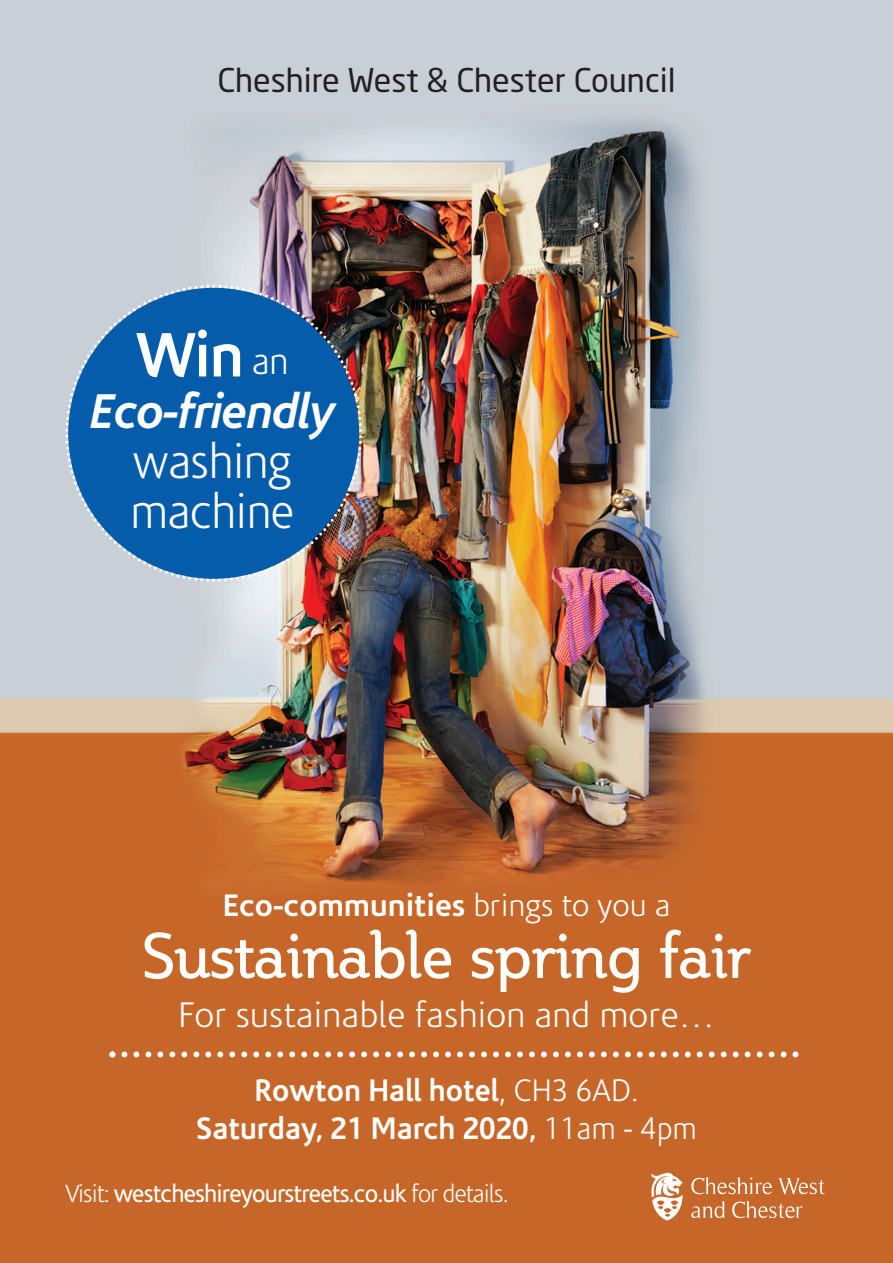
<style>
.page{position:relative;width:893px;height:1263px;background:#fff}
.page>*{position:absolute;margin:0;border:0;box-sizing:border-box;transform-origin:0 0}
.t1{font:700 63.3px "Corisande";color:#fff;scale:.95 1}
.t2{font:63px "Steinem";color:#fff}
.t3{font:300 49.35px/50.2px "Corisande";letter-spacing:-.015em;color:#fff;scale:.95 1}
.t4{font:italic 700 49.35px "Corisande";letter-spacing:-.015em;color:#fff;scale:.95 1}
.t5{font:300 36px "Corisande";color:#fff}
.t6{font:32.4px "Neo Sans";color:#231f20}
.t7{font:700 31.5px/37.8px "Corisande";color:#fff;text-align:center;scale:.95 1}
.t8{font:700 31.5px "Corisande";color:#fff}
.t9{font:25.05px "Corisande";letter-spacing:-.035em;color:#fff;scale:.95 1}
.s1{font-weight:300;font-size:38.1px}
.s2{font-weight:300}
</style>
<div class="page">
<img style="left:0;top:0;width:893px;height:1263px">
<svg style="left:691px;top:1177px;width:81px;height:17px"></svg>
<svg style="left:778px;top:1178px;width:47px;height:16px"></svg>
<svg style="left:691px;top:1201px;width:34px;height:17px"></svg>
<svg style="left:732px;top:1201px;width:70px;height:17px"></svg>
<svg style="left:651px;top:1173px;width:32px;height:48px"></svg>
<svg style="left:64px;top:283px;width:300px;height:300px;background:#2e6ca7"></svg>
<svg style="left:109px;top:1051px;width:689px;height:6px"></svg>
<p class="t6" style="left:217px;top:68px;width:460px">Cheshire West &amp; Chester Council</p>
<h1 class="t1" style="left:136px;top:318px;width:162px">Win <span class="s1">an</span></h1>
<h3 class="t4" style="left:89px;top:383px;width:260px">Eco-friendly</h3>
<h3 class="t3" style="left:130px;top:438px;width:174px">washing machine</h3>
<p class="t8" style="left:223px;top:887px;width:449px">Eco-communities <span class="s2">brings to you a</span></p>
<h2 class="t2" style="left:143px;top:921px;width:609px">Sustainable spring fair</h2>
<p class="t5" style="left:178px;top:995px;width:538px">For sustainable fashion and more…</p>
<p class="t7" style="left:196px;top:1072px;width:529px">Rowton Hall hotel<span class="s2">, CH3 6AD.<br></span>Saturday, 21 March 2020, <span class="s2">11am - 4pm</span></p>
<p class="t9" style="left:65px;top:1180px;width:468px"><span class="s2">Visit:</span> westcheshireyourstreets.co.uk <span class="s2">for details.</span></p>
</div>
